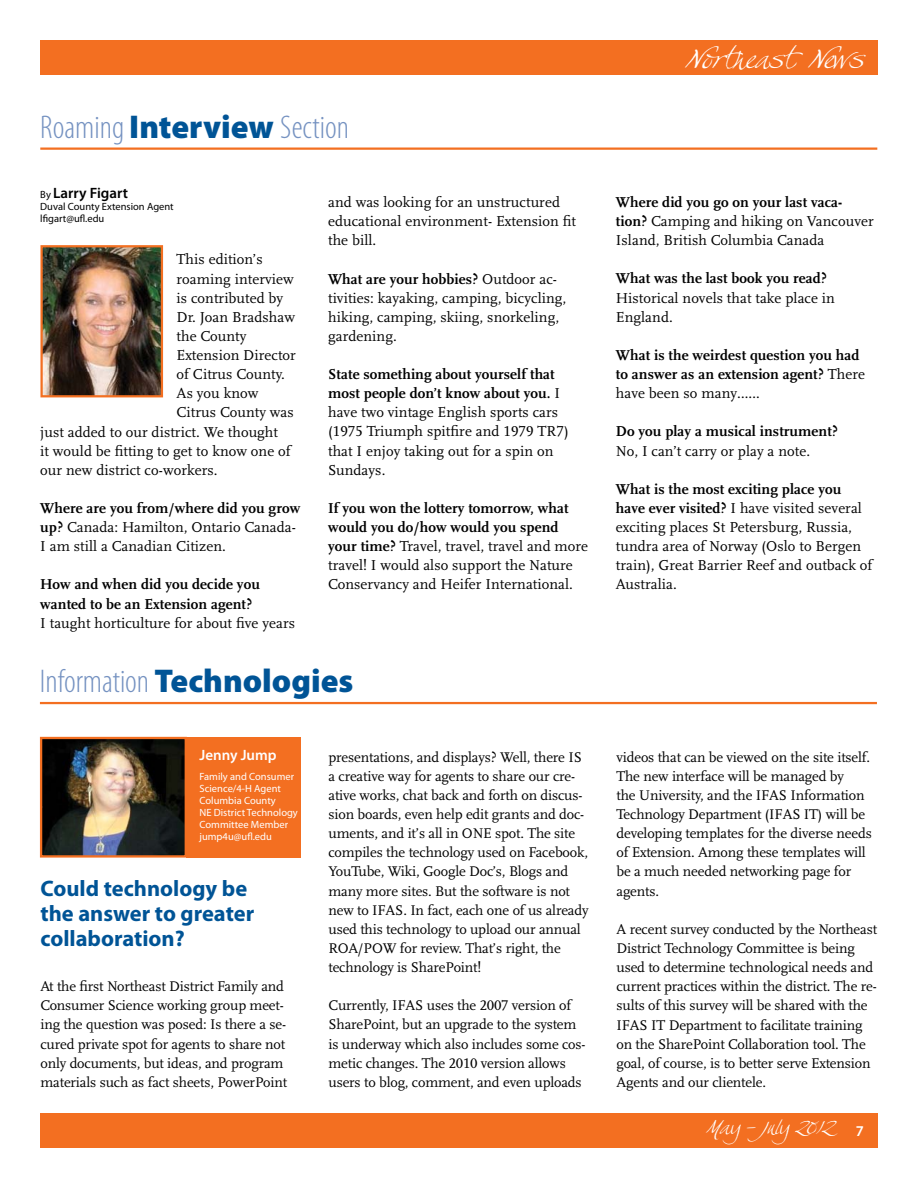
<style>
.page{position:relative;width:918px;height:1188px;background:#fff}
.page>*{position:absolute;margin:0;border:0;box-sizing:border-box;transform-origin:0 0}
.t1{font:300 condensed 33px "Myriad Pro";color:#7592c1}
.t2{font:900 33px "Myriad Pro";color:#005496}
.t3{font:27px "Swan Song";color:#fff}
.t4{font:700 22.5px/25.5px "Myriad Pro";color:#005496}
.t5{font:19.5px "Swan Song";color:#fff}
.t6{font:15px/19.2px "Scala LF";letter-spacing:.005em;color:#000}
.t7{font:700 15px/19.2px "Scala LF";letter-spacing:.005em;color:#000}
.t8{font:600 15px "Myriad Pro";color:#000}
.t9{font:600 15px "Myriad Pro";color:#fff}
.t10{font:14.7px/19.2px "Scala LF";letter-spacing:-.01em;color:#000}
.t11{font:10.5px/12px "Myriad Pro";color:#fff}
.t12{font:10.5px/12px "Myriad Pro";color:#000}
.s1{font-weight:900;font-stretch:normal;color:#005496}
.s2{font-weight:400;font-size:10.5px}
.s3{font-weight:700}
.s4{font-weight:300;font-stretch:condensed;color:#7592c1}
.s5{font-weight:400}
</style>
<div class="page">
<div style="left:40px;top:1113px;width:837px;height:35px;background:#f36f21"></div>
<div style="left:40px;top:40px;width:837px;height:35px;background:#f36f21"></div>
<hr style="left:40px;top:148px;width:837px;height:2px;background:#f36f21">
<img style="left:43px;top:248px;width:117px;height:146px">
<div style="left:40px;top:245px;width:123px;height:152px;border:2px solid #f36f21"></div>
<hr style="left:40px;top:702px;width:837px;height:2px;background:#f36f21">
<img style="left:43px;top:740px;width:141px;height:115px">
<div style="left:40px;top:737px;width:147px;height:121px;border:2px solid #f36f21"></div>
<div style="left:186px;top:737px;width:115px;height:121px;background:#f36f21"></div>
<h1 class="t1" style="left:40px;top:108px;width:310px">Roaming <span class="s1">Interview</span> Section</h1>
<p class="t8" style="left:40px;top:184px;width:89px"><span class="s2">By</span> Larry Figart</p>
<p class="t12" style="left:40px;top:200px;width:135px">Duval County Extension Agent lfigart@ufl.edu</p>
<p class="t6" style="left:177px;top:250px;width:88px">This edition’s</p>
<p class="t6" style="left:177px;top:269px;width:119px">roaming interview</p>
<p class="t6" style="left:177px;top:288px;width:108px">is contributed by</p>
<p class="t6" style="left:177px;top:308px;width:120px">Dr. Joan Bradshaw</p>
<p class="t6" style="left:177px;top:327px;width:71px">the County</p>
<p class="t6" style="left:177px;top:346px;width:121px">Extension Director</p>
<p class="t6" style="left:177px;top:365px;width:110px">of Citrus County.</p>
<p class="t6" style="left:177px;top:384px;width:83px">As you know</p>
<p class="t6" style="left:177px;top:403px;width:119px">Citrus County was</p>
<p class="t6" style="left:40px;top:422px;width:239px">just added to our district. We thought</p>
<p class="t6" style="left:40px;top:441px;width:252px">it would be fitting to get to know one of</p>
<p class="t6" style="left:40px;top:461px;width:179px">our new district co-workers.</p>
<p class="t6" style="left:40px;top:499px;width:262px"><span class="s3">Where are you from/where did you grow up?</span> Canada: Hamilton, Ontario Canada-<br>I am still a Canadian Citizen.</p>
<p class="t7" style="left:40px;top:575px;width:221px">How and when did you decide you wanted to be an Extension agent?</p>
<p class="t6" style="left:40px;top:614px;width:256px">I taught horticulture for about five years</p>
<p class="t6" style="left:328px;top:193px;width:249px">and was looking for an unstructured educational environment- Extension fit the bill.</p>
<p class="t6" style="left:328px;top:269px;width:240px"><span class="s3">What are your hobbies?</span> Outdoor ac&shy;tivities: kayaking, camping, bicycling, hiking, camping, skiing, snorkeling, gardening.</p>
<p class="t6" style="left:328px;top:365px;width:242px"><span class="s3">State something about yourself that most people don’t know about you.</span> I have two vintage English sports cars (1975 Triumph spitfire and 1979 TR7) that I enjoy taking out for a spin on<br>Sundays.</p>
<p class="t6" style="left:328px;top:499px;width:262px"><span class="s3">If you won the lottery tomorrow, what would you do/how would you spend your time?</span> Travel, travel, travel and more travel! I would also support the Nature Conservancy and Heifer International.</p>
<h1 class="t2" style="left:40px;top:659px;width:315px"><span class="s4">Information</span> Technologies</h1>
<p class="t9" style="left:200px;top:746px;width:79px">Jenny Jump</p>
<p class="t11" style="left:200px;top:771px;width:100px">Family and Consumer<br>Science/4-H Agent<br>Columbia County<br>NE District Technology<br>Committee Member jump4u@ufl.edu</p>
<h3 class="t4" style="left:40px;top:874px;width:215px">Could technology be the answer to greater collaboration?</h3>
<p class="t10" style="left:40px;top:977px;width:248px">At the first Northeast District Family and Consumer Science working group meet&shy;ing the question was posed: Is there a se&shy;cured private spot for agents to share not only documents, but ideas, and program materials such as fact sheets, PowerPoint</p>
<p class="t10" style="left:328px;top:748px;width:262px">presentations, and displays? Well, there IS a creative way for agents to share our cre&shy;ative works, chat back and forth on discus&shy;sion boards, even help edit grants and doc&shy;uments, and it’s all in ONE spot. The site compiles the technology used on Facebook, YouTube, Wiki, Google Doc’s, Blogs and many more sites. But the software is not new to IFAS. In fact, each one of us already used this technology to upload our annual ROA/POW for review. That’s right, the technology is SharePoint!</p>
<p class="t10" style="left:328px;top:996px;width:259px">Currently, IFAS uses the 2007 version of SharePoint, but an upgrade to the system is underway which also includes some cos&shy;metic changes. The 2010 version allows users to blog, comment, and even uploads</p>
<h2 class="t3" style="left:685px;top:42px;width:181px">Northeast News</h2>
<p class="t6" style="left:616px;top:193px;width:259px"><span class="s3">Where did you go on your last vaca&shy;tion?</span> Camping and hiking on Vancouver<br>Island, British Columbia Canada</p>
<p class="t7" style="left:616px;top:269px;width:213px">What was the last book you read?</p>
<p class="t6" style="left:616px;top:288px;width:221px">Historical novels that take place in<br>England.</p>
<p class="t7" style="left:616px;top:346px;width:251px">What is the weirdest question you had to answer as an extension agent? <span class="s5">There have been so many……</span></p>
<p class="t7" style="left:616px;top:422px;width:224px">Do you play a musical instrument?</p>
<p class="t6" style="left:616px;top:441px;width:196px">No, I can’t carry or play a note.</p>
<p class="t6" style="left:616px;top:480px;width:258px"><span class="s3">What is the most exciting place you have ever visited?</span> I have visited several exciting places St Petersburg, Russia, tundra area of Norway (Oslo to Bergen train), Great Barrier Reef and outback of Australia.</p>
<p class="t10" style="left:616px;top:748px;width:257px">videos that can be viewed on the site itself.<br>The new interface will be managed by<br>the University, and the IFAS Information Technology Department (IFAS IT) will be developing templates for the diverse needs of Extension. Among these templates will be a much needed networking page for agents.</p>
<p class="t10" style="left:616px;top:920px;width:262px">A recent survey conducted by the Northeast District Technology Committee is being used to determine technological needs and current practices within the district. The re&shy;sults of this survey will be shared with the IFAS IT Department to facilitate training on the SharePoint Collaboration tool. The goal, of course, is to better serve Extension Agents and our clientele.</p>
<h3 class="t5" style="left:705px;top:1114px;width:130px">May – July 2012</h3>
<p class="t9" style="left:856px;top:1121px;width:10px">7</p>
</div>
